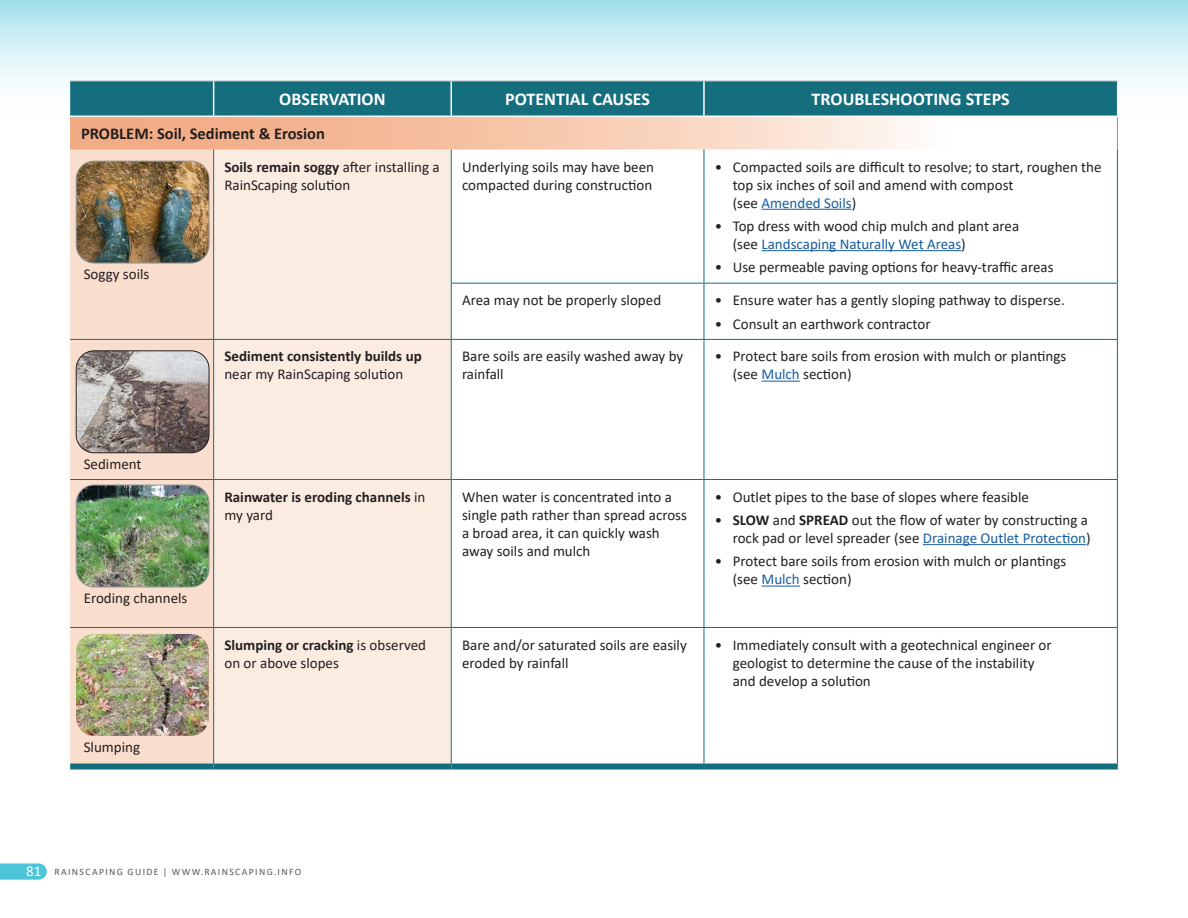
<style>
.page{position:relative;width:1188px;height:918px;background:#fff}
.page>*{position:absolute;margin:0;border:0;box-sizing:border-box;transform-origin:0 0}
.SC-Body{font:700 18px "Calibri";color:#fff}
.SC-Body-2{font:700 16.5px "Calibri";color:#231f20}
.SC-Body_Bullet{font:15px/18px "Calibri";color:#231f20}
.SC-Body-3{font:15px/18px "Calibri";color:#231f20}
.SC-Body-4{font:700 15px/18px "Calibri";color:#231f20}
.SC-caption_Blue_10_p{font:15px "Calibri";color:#231f20}
.t1{font:9.75px "Calibri";letter-spacing:.14em;color:#57585a}
.s1{font-weight:700}
.s2{color:#175d9e}
.s3{font-weight:400}
.s4{font-size:15px;color:#fff}
</style>
<div class="page">
<svg style="left:0;top:0;width:1188px;height:83px;background:#cdeef3"></svg>
<svg style="left:0;top:863px;width:47px;height:17px"></svg>
<div style="left:70px;top:82px;width:1047px;height:34px;background:#146e7d"></div>
<svg style="left:70px;top:117px;width:1047px;height:33px"></svg>
<div style="left:70px;top:150px;width:143px;height:614px;background:#fadecd"></div>
<div style="left:214px;top:150px;width:237px;height:614px;background:#fbece1"></div>
<svg style="left:452px;top:150px;width:665px;height:614px"></svg>
<hr style="left:214px;top:81px;width:237px;height:1px;background:#939598">
<hr style="left:451px;top:81px;width:253px;height:1px;background:#939598">
<hr style="left:704px;top:81px;width:414px;height:1px;background:#939598">
<hr style="left:451px;top:81px;width:1px;height:35px;background:#fff">
<hr style="left:703px;top:81px;width:2px;height:35px;background:#fff">
<hr style="left:1117px;top:81px;width:1px;height:35px;background:#fff">
<div style="left:214px;top:764px;width:237px;height:6px;background:#146e7d"></div>
<div style="left:451px;top:764px;width:253px;height:6px;background:#146e7d"></div>
<div style="left:704px;top:764px;width:414px;height:6px;background:#146e7d"></div>
<hr style="left:70px;top:81px;width:144px;height:1px;background:#939598">
<hr style="left:1117px;top:117px;width:1px;height:33px;background:#939598">
<hr style="left:213px;top:81px;width:1px;height:35px;background:#fff">
<div style="left:70px;top:764px;width:144px;height:6px;background:#146e7d"></div>
<hr style="left:213px;top:150px;width:1px;height:133px;background:#146e7d">
<hr style="left:213px;top:283px;width:1px;height:56px;background:#146e7d">
<hr style="left:451px;top:150px;width:1px;height:133px;background:#146e7d">
<hr style="left:704px;top:150px;width:1px;height:133px;background:#146e7d">
<hr style="left:1117px;top:150px;width:1px;height:133px;background:#146e7d">
<hr style="left:213px;top:628px;width:1px;height:136px;background:#146e7d">
<hr style="left:451px;top:628px;width:1px;height:136px;background:#146e7d">
<hr style="left:704px;top:628px;width:1px;height:136px;background:#146e7d">
<hr style="left:1117px;top:628px;width:1px;height:136px;background:#146e7d">
<hr style="left:213px;top:340px;width:1px;height:139px;background:#146e7d">
<hr style="left:213px;top:480px;width:1px;height:147px;background:#146e7d">
<hr style="left:451px;top:283px;width:253px;height:1px;background:#146e7d">
<hr style="left:451px;top:284px;width:1px;height:55px;background:#146e7d">
<hr style="left:704px;top:283px;width:414px;height:1px;background:#146e7d">
<hr style="left:704px;top:284px;width:1px;height:55px;background:#146e7d">
<hr style="left:1117px;top:284px;width:1px;height:55px;background:#146e7d">
<hr style="left:451px;top:339px;width:253px;height:1px;background:#146e7d">
<hr style="left:451px;top:340px;width:1px;height:139px;background:#146e7d">
<hr style="left:704px;top:339px;width:414px;height:1px;background:#146e7d">
<hr style="left:704px;top:340px;width:1px;height:139px;background:#146e7d">
<hr style="left:1117px;top:340px;width:1px;height:139px;background:#146e7d">
<hr style="left:451px;top:479px;width:253px;height:1px;background:#146e7d">
<hr style="left:451px;top:480px;width:1px;height:147px;background:#146e7d">
<hr style="left:704px;top:479px;width:414px;height:1px;background:#146e7d">
<hr style="left:704px;top:480px;width:1px;height:147px;background:#146e7d">
<hr style="left:1117px;top:480px;width:1px;height:147px;background:#146e7d">
<hr style="left:451px;top:627px;width:253px;height:1px;background:#146e7d">
<hr style="left:704px;top:627px;width:414px;height:1px;background:#146e7d">
<hr style="left:70px;top:627px;width:144px;height:1px;background:#146e7d">
<hr style="left:214px;top:627px;width:237px;height:1px;background:#146e7d">
<hr style="left:70px;top:479px;width:144px;height:1px;background:#146e7d">
<hr style="left:214px;top:479px;width:237px;height:1px;background:#146e7d">
<hr style="left:70px;top:339px;width:144px;height:1px;background:#146e7d">
<hr style="left:214px;top:339px;width:237px;height:1px;background:#146e7d">
<hr style="left:762px;top:209px;width:90px;height:1px;background:#175d9e">
<hr style="left:762px;top:250px;width:199px;height:1px;background:#175d9e">
<hr style="left:762px;top:381px;width:38px;height:1px;background:#175d9e">
<hr style="left:923px;top:544px;width:163px;height:1px;background:#175d9e">
<hr style="left:762px;top:586px;width:38px;height:1px;background:#175d9e">
<img style="left:76px;top:485px;width:133px;height:102px">
<div style="left:76px;top:485px;width:133px;height:102px;border:1px solid #939598;border-radius:18px"></div>
<img style="left:76px;top:351px;width:133px;height:102px">
<div style="left:76px;top:351px;width:133px;height:102px;border:1px solid #231f20;border-radius:18px"></div>
<img style="left:76px;top:161px;width:133px;height:102px">
<div style="left:76px;top:161px;width:133px;height:102px;border:1px solid #939598;border-radius:18px"></div>
<img style="left:76px;top:634px;width:133px;height:102px">
<p class="SC-Body" style="left:279px;top:87px;width:108px">OBSERVATION</p>
<p class="SC-Body" style="left:505px;top:87px;width:146px">POTENTIAL CAUSES</p>
<p class="SC-Body" style="left:812px;top:87px;width:200px">TROUBLESHOOTING STEPS</p>
<p class="SC-Body-2" style="left:81px;top:122px;width:246px">PROBLEM: Soil, Sediment &amp; Erosion</p>
<p class="SC-Body-3" style="left:224px;top:157px;width:217px"><span class="s1">Soils remain soggy</span> after installing a<br>RainScaping solution</p>
<p class="SC-Body-3" style="left:462px;top:157px;width:194px">Underlying soils may have been compacted during construction</p>
<p class="SC-Body_Bullet" style="left:733px;top:157px;width:370px;text-indent:-18px">• Compacted soils are difficult to resolve; to start, roughen the top six inches of soil and amend with compost<br>(see <span class="s2">Amended Soils</span>)</p>
<p class="SC-Body_Bullet" style="left:733px;top:217px;width:288px;text-indent:-18px">• Top dress with wood chip mulch and plant area (see <span class="s2">Landscaping Naturally Wet Areas</span>)</p>
<p class="SC-Body_Bullet" style="left:715px;top:258px;width:340px">• Use permeable paving options for heavy-traffic areas</p>
<p class="SC-Body-3" style="left:462px;top:291px;width:201px">Area may not be properly sloped</p>
<p class="SC-Body_Bullet" style="left:715px;top:291px;width:352px">• Ensure water has a gently sloping pathway to disperse.</p>
<p class="SC-Body_Bullet" style="left:715px;top:314px;width:217px">• Consult an earthwork contractor</p>
<p class="SC-Body-4" style="left:224px;top:347px;width:199px">Sediment consistently builds up <span class="s3">near my RainScaping solution</span></p>
<p class="SC-Body-3" style="left:462px;top:347px;width:223px">Bare soils are easily washed away by rainfall</p>
<p class="SC-Body_Bullet" style="left:733px;top:347px;width:335px;text-indent:-18px">• Protect bare soils from erosion with mulch or plantings (see <span class="s2">Mulch</span> section)</p>
<p class="SC-caption_Blue_10_p" style="left:84px;top:263px;width:67px">Soggy soils</p>
<p class="SC-caption_Blue_10_p" style="left:84px;top:453px;width:59px">Sediment</p>
<p class="SC-caption_Blue_10_p" style="left:84px;top:587px;width:105px">Eroding channels</p>
<p class="SC-caption_Blue_10_p" style="left:84px;top:736px;width:58px">Slumping</p>
<p class="SC-Body-4" style="left:224px;top:487px;width:202px">Rainwater is eroding channels <span class="s3">in my yard</span></p>
<p class="SC-Body-3" style="left:462px;top:487px;width:226px">When water is concentrated into a single path rather than spread across a broad area, it can quickly wash away soils and mulch</p>
<p class="SC-Body_Bullet" style="left:715px;top:487px;width:316px">• Outlet pipes to the base of slopes where feasible</p>
<p class="SC-Body_Bullet" style="left:715px;top:511px;width:377px;text-align:right">• <span class="s1">SLOW</span> and <span class="s1">SPREAD</span> out the flow of water by constructing a rock pad or level spreader (see <span class="s2">Drainage Outlet Protection</span>)</p>
<p class="SC-Body_Bullet" style="left:733px;top:552px;width:335px;text-indent:-18px">• Protect bare soils from erosion with mulch or plantings (see <span class="s2">Mulch</span> section)</p>
<p class="SC-Body-3" style="left:224px;top:635px;width:203px"><span class="s1">Slumping or cracking</span> is observed on or above slopes</p>
<p class="SC-Body-3" style="left:462px;top:635px;width:226px">Bare and/or saturated soils are easily eroded by rainfall</p>
<p class="SC-Body_Bullet" style="left:733px;top:635px;width:321px;text-indent:-18px">• Immediately consult with a geotechnical engineer or geologist to determine the cause of the instability and develop a solution</p>
<p class="t1" style="left:26px;top:865px;width:277px"><span class="s4">81</span> RAINSCAPING GUIDE | WWW.RAINSCAPING.INFO</p>
</div>
